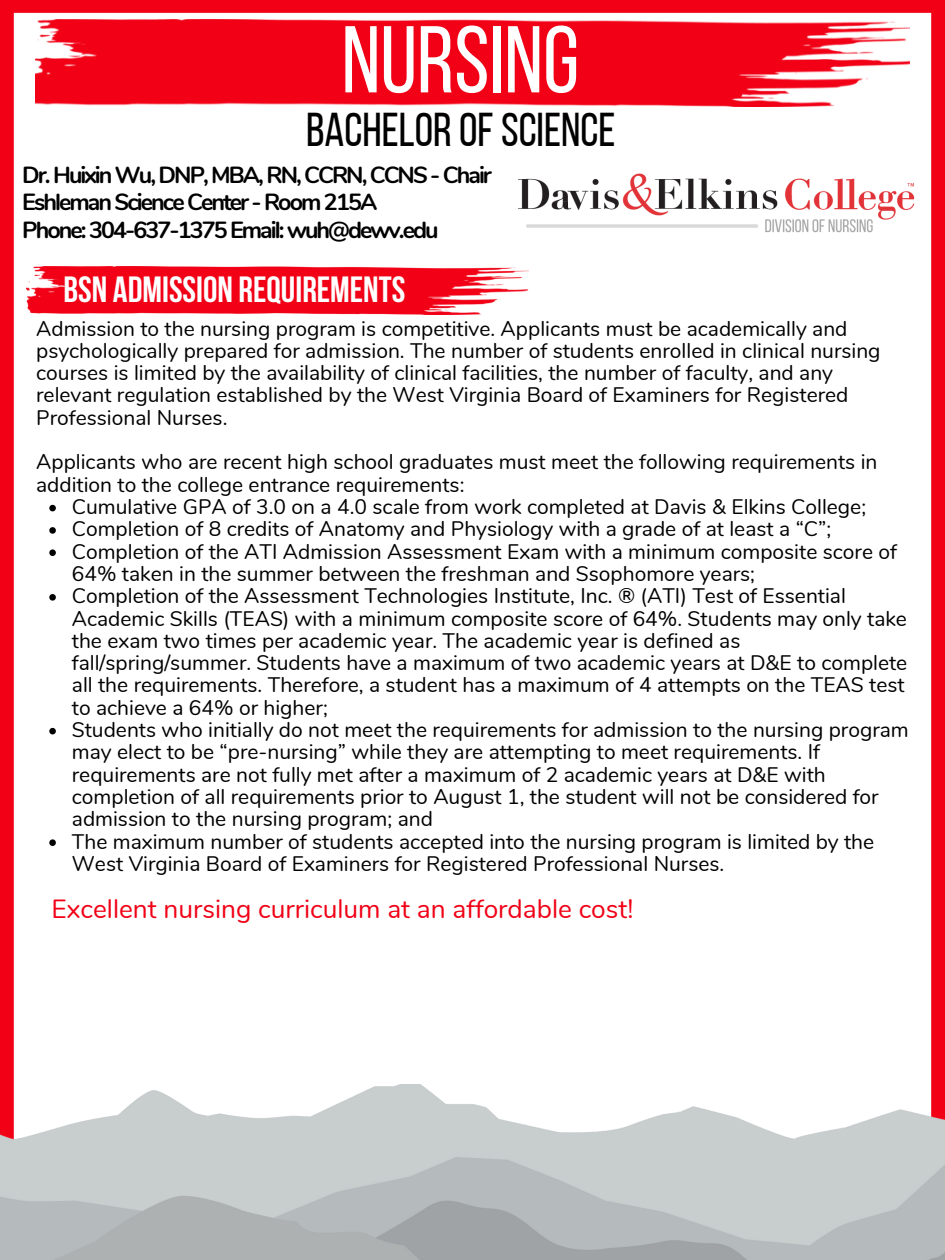
<style>
.page{position:relative;width:945px;height:1260px;background:#fff}
.page>*{position:absolute;margin:0;border:0;box-sizing:border-box;transform-origin:0 0}
.t1{font:94.5px "Bebas Neue";color:#fff}
.t2{font:47.43px "Bebas Neue";color:#000}
.t3{font:700 36.4px "Bebas Neue";color:#fff}
.t4{font:26.25px "Nunito";color:#f10016}
.t5{font:700 23.28px "Nunito";letter-spacing:-.085em;color:#000}
.t6{font:21px/22.2px "Nunito";color:#000}
</style>
<div class="page">
<img style="left:26px;top:266px;width:503px;height:49px">
<div style="left:0;top:0;width:14px;height:1147px;background:#f10016"></div>
<div style="left:931px;top:13px;width:14px;height:1161px;background:#f10016"></div>
<img style="left:36px;top:19px;width:874px;height:87px">
<div style="left:0;top:0;width:945px;height:13px;background:#f10016"></div>
<img style="left:518px;top:173px;width:397px;height:60px">
<svg style="left:49px;top:505px;width:7px;height:6px"></svg>
<svg style="left:49px;top:527px;width:7px;height:7px"></svg>
<svg style="left:49px;top:549px;width:7px;height:7px"></svg>
<svg style="left:49px;top:594px;width:7px;height:7px"></svg>
<svg style="left:49px;top:728px;width:7px;height:6px"></svg>
<svg style="left:49px;top:839px;width:7px;height:7px"></svg>
<img style="left:0;top:1084px;width:945px;height:176px">
<p class="t1" style="left:342px;top:22px;width:239px">NURSING</p>
<p class="t2" style="left:306px;top:110px;width:311px">BACHELOROFSCIENCE</p>
<p class="t5" style="left:22px;top:159px;width:471px">Dr. Huixin Wu, DNP, MBA, RN, CCRN, CCNS - Chair</p>
<p class="t5" style="left:22px;top:187px;width:357px">Eshleman Science Center - Room 215A</p>
<p class="t5" style="left:22px;top:214px;width:418px">Phone: 304-637-1375 Email: wuh@dewv.edu</p>
<p class="t3" style="left:63px;top:275px;width:343px">BSN ADMISSION REQUIREMENTS</p>
<p class="t6" style="left:36px;top:318px;width:846px">Admission to the nursing program is competitive. Applicants must be academically and psychologically prepared for admission. The number of students enrolled in clinical nursing courses is limited by the availability of clinical facilities, the number of faculty, and any relevant regulation established by the West Virginia Board of Examiners for Registered Professional Nurses.</p>
<p class="t6" style="left:36px;top:451px;width:843px">Applicants who are recent high school graduates must meet the following requirements in addition to the college entrance requirements:</p>
<p class="t6" style="left:72px;top:496px;width:796px">Cumulative GPA of 3.0 on a 4.0 scale from work completed at Davis &amp; Elkins College;</p>
<p class="t6" style="left:72px;top:518px;width:761px">Completion of 8 credits of Anatomy and Physiology with a grade of at least a “C”;</p>
<p class="t6" style="left:72px;top:541px;width:827px">Completion of the ATI Admission Assessment Exam with a minimum composite score of<br>64% taken in the summer between the freshman and Ssophomore years;</p>
<p class="t6" style="left:72px;top:585px;width:837px">Completion of the Assessment Technologies Institute, Inc. ® (ATI) Test of Essential Academic Skills (TEAS) with a minimum composite score of 64%. Students may only take the exam two times per academic year. The academic year is defined as fall/spring/summer. Students have a maximum of two academic years at D&amp;E to complete all the requirements. Therefore, a student has a maximum of 4 attempts on the TEAS test to achieve a 64% or higher;</p>
<p class="t6" style="left:72px;top:719px;width:838px">Students who initially do not meet the requirements for admission to the nursing program may elect to be “pre-nursing” while they are attempting to meet requirements. If requirements are not fully met after a maximum of 2 academic years at D&amp;E with completion of all requirements prior to August 1, the student will not be considered for admission to the nursing program; and</p>
<p class="t6" style="left:72px;top:831px;width:804px">The maximum number of students accepted into the nursing program is limited by the<br>West Virginia Board of Examiners for Registered Professional Nurses.</p>
<p class="t4" style="left:52px;top:891px;width:583px">Excellent nursing curriculum at an affordable cost!</p>
</div>
